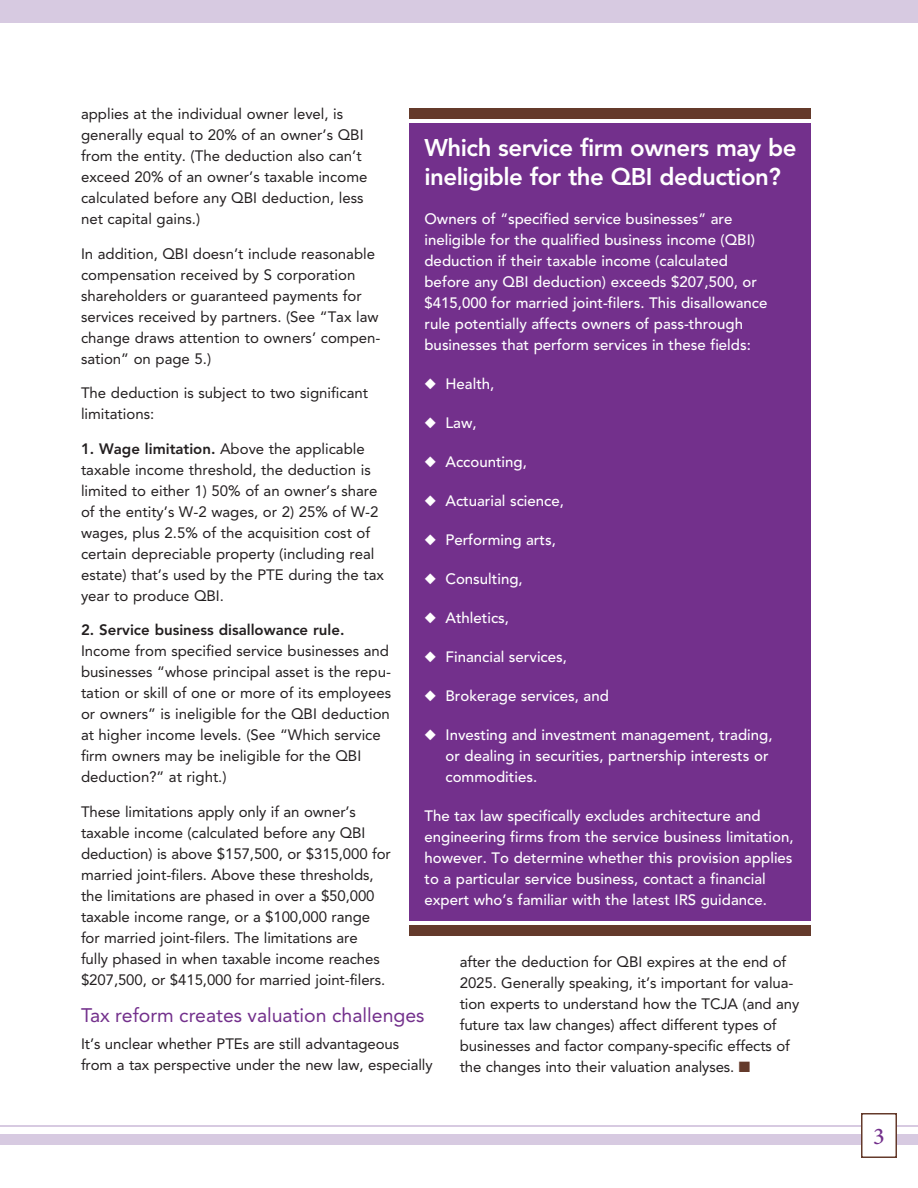
<style>
.page{position:relative;width:918px;height:1188px;background:#fff}
.page>*{position:absolute;margin:0;border:0;box-sizing:border-box;transform-origin:0 0}
.t1{font:800 24px/28.8px "Avenir LT Std";letter-spacing:-.02em;color:#fff}
.t2{font:500 24px "Minion Pro";color:#73308c}
.t3{font:19.5px "Avenir LT Std";color:#73308c}
.t4{font:15px/21px "Avenir LT Std";color:#231f20}
.t5{font:500 15px/21px "Avenir LT Std";color:#fff}
.t6{font:800 15px "Avenir LT Std";color:#231f20}
.s1{font-weight:800}
.s2{color:#643a2b}
</style>
<div class="page">
<div style="left:0;top:1134px;width:918px;height:10px;background:#d7cae1"></div>
<div style="left:0;top:0;width:918px;height:22px;background:#d7cae1"></div>
<hr style="left:0;top:1125px;width:918px;height:1px;background:#d7cae1">
<div style="left:862px;top:1114px;width:34px;height:43px;background:#fff"></div>
<div style="left:861px;top:1113px;width:36px;height:45px;border:2px solid #643a2b"></div>
<div style="left:410px;top:123px;width:402px;height:798px;background:#73308c"></div>
<div style="left:410px;top:108px;width:402px;height:10px;background:#643a2b"></div>
<div style="left:410px;top:926px;width:402px;height:10px;background:#643a2b"></div>
<p class="t4" style="left:81px;top:104px;width:288px">applies at the individual owner level, is generally equal to 20% of an owner’s QBI from the entity. (The deduction also can’t exceed 20% of an owner’s taxable income calculated before any QBI deduction, less net capital gains.)</p>
<p class="t4" style="left:81px;top:243px;width:301px">In addition, QBI doesn’t include reasonable compensation received by S corporation shareholders or guaranteed payments for services received by partners. (See “Tax law change draws attention to owners’ compen&shy;sation” on page 5.)</p>
<p class="t4" style="left:81px;top:383px;width:289px">The deduction is subject to two significant limitations:</p>
<p class="t4" style="left:81px;top:438px;width:304px"><span class="s1">1. Wage limitation.</span> Above the applicable taxable income threshold, the deduction is limited to either 1) 50% of an owner’s share of the entity’s W-2 wages, or 2) 25% of W-2 wages, plus 2.5% of the acquisition cost of certain depreciable property (including real estate) that’s used by the PTE during the tax year to produce QBI.</p>
<p class="t6" style="left:81px;top:621px;width:265px">2. Service business disallowance rule.</p>
<p class="t4" style="left:81px;top:641px;width:312px">Income from specified service businesses and businesses “whose principal asset is the repu&shy;tation or skill of one or more of its employees or owners” is ineligible for the QBI deduction at higher income levels. (See “Which service firm owners may be ineligible for the QBI deduction?” at right.)</p>
<p class="t4" style="left:81px;top:801px;width:311px">These limitations apply only if an owner’s taxable income (calculated before any QBI deduction) is above $157,500, or $315,000 for married joint-filers. Above these thresholds, the limitations are phased in over a $50,000 taxable income range, or a $100,000 range for married joint-filers. The limitations are<br>fully phased in when taxable income reaches $207,500, or $415,000 for married joint-filers.</p>
<h2 class="t3" style="left:81px;top:1004px;width:345px">Tax reform creates valuation challenges</h2>
<p class="t4" style="left:81px;top:1033px;width:353px">It’s unclear whether PTEs are still advantageous from a tax perspective under the new law, especially</p>
<h1 class="t1" style="left:424px;top:133px;width:374px">Which service firm owners may be ineligible for the QBI deduction?</h1>
<p class="t5" style="left:424px;top:209px;width:344px">Owners of “specified service businesses” are ineligible for the qualified business income (QBI) deduction if their taxable income (calculated before any QBI deduction) exceeds $207,500, or $415,000 for married joint-filers. This disallowance rule potentially affects owners of pass-through businesses that perform services in these fields:</p>
<p class="t5" style="left:424px;top:374px;width:71px">◆ Health,</p>
<p class="t5" style="left:424px;top:413px;width:54px">◆ Law,</p>
<p class="t5" style="left:424px;top:452px;width:104px">◆ Accounting,</p>
<p class="t5" style="left:424px;top:491px;width:141px">◆ Actuarial science,</p>
<p class="t5" style="left:424px;top:530px;width:133px">◆ Performing arts,</p>
<p class="t5" style="left:424px;top:569px;width:100px">◆ Consulting,</p>
<p class="t5" style="left:424px;top:608px;width:86px">◆ Athletics,</p>
<p class="t5" style="left:424px;top:647px;width:144px">◆ Financial services,</p>
<p class="t5" style="left:424px;top:686px;width:186px">◆ Brokerage services, and</p>
<p class="t5" style="left:446px;top:725px;width:329px;text-indent:-21px">◆ Investing and investment management, trading, or dealing in securities, partnership interests or commodities.</p>
<p class="t5" style="left:424px;top:806px;width:371px">The tax law specifically excludes architecture and engineering firms from the service business limitation, however. To determine whether this provision applies to a particular service business, contact a financial expert who’s familiar with the latest IRS guidance.</p>
<p class="t4" style="left:460px;top:951px;width:341px">after the deduction for QBI expires at the end of 2025. Generally speaking, it’s important for valua&shy;tion experts to understand how the TCJA (and any future tax law changes) affect different types of businesses and factor company-specific effects of the changes into their valuation analyses. <span class="s2">■</span></p>
<h1 class="t2" style="left:873px;top:1120px;width:13px">3</h1>
</div>
